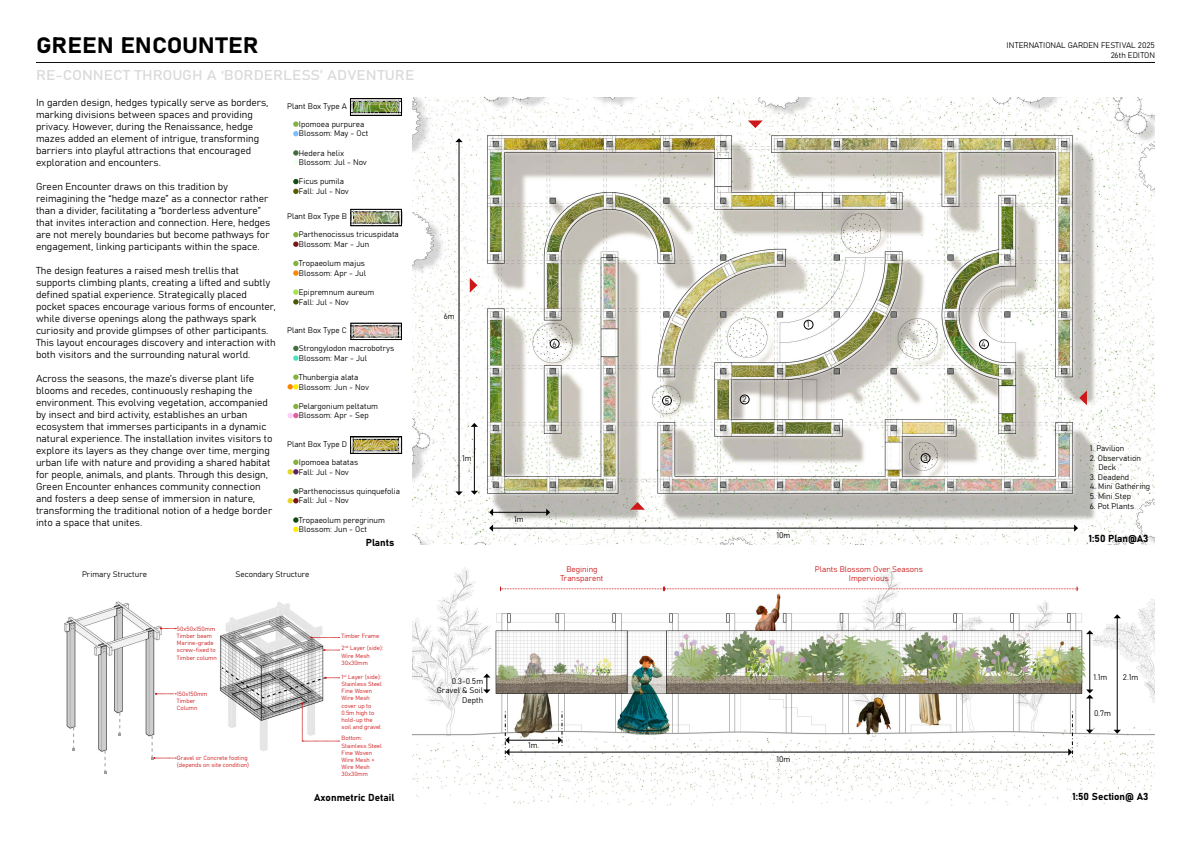
<style>
.page{position:relative;width:1191px;height:842px;background:#fff}
.page>*{position:absolute;margin:0;border:0;box-sizing:border-box;transform-origin:0 0}
.t1{font:22px "Bahnschrift";color:#000;scale:1.11 1}
.t2{font:14px "Bahnschrift";color:#dadada;scale:1.11 1}
.t3{font:10px/12px "Bahnschrift";color:#000}
.t4{font:8px/9.6px "Bahnschrift";color:#000}
.t5{font:8px/9.6px "Bahnschrift";color:#cd1719;text-align:center}
.t6{font:6px/7.2px "Bahnschrift";color:#cd1719}
</style>
<div class="page">
<hr style="left:36px;top:62px;width:1119px;height:1px;background:#000">
<img style="left:413px;top:98px;width:742px;height:446px">
<svg style="left:630px;top:502px;width:15px;height:8px"></svg>
<svg style="left:748px;top:120px;width:15px;height:8px"></svg>
<svg style="left:1079px;top:390px;width:8px;height:15px"></svg>
<svg style="left:470px;top:278px;width:7px;height:15px"></svg>
<img style="left:413px;top:567px;width:742px;height:239px">
<img style="left:64px;top:601px;width:276px;height:173px">
<hr style="left:1089px;top:634px;width:1px;height:56px;background:#000">
<svg style="left:1086px;top:630px;width:7px;height:4px"></svg>
<svg style="left:483px;top:674px;width:7px;height:19px"></svg>
<hr style="left:1117px;top:618px;width:1px;height:112px;background:#000">
<svg style="left:1113px;top:730px;width:7px;height:4px"></svg>
<svg style="left:1113px;top:614px;width:7px;height:4px"></svg>
<hr style="left:509px;top:752px;width:559px;height:1px;background:#000">
<hr style="left:492px;top:528px;width:582px;height:1px;background:#000">
<svg style="left:1074px;top:524px;width:4px;height:8px"></svg>
<svg style="left:489px;top:524px;width:4px;height:8px"></svg>
<hr style="left:459px;top:142px;width:1px;height:350px;background:#000">
<svg style="left:455px;top:491px;width:8px;height:4px"></svg>
<svg style="left:455px;top:138px;width:8px;height:4px"></svg>
<hr style="left:474px;top:426px;width:1px;height:65px;background:#000">
<svg style="left:471px;top:491px;width:7px;height:4px"></svg>
<svg style="left:471px;top:423px;width:7px;height:4px"></svg>
<hr style="left:492px;top:512px;width:55px;height:1px;background:#000">
<svg style="left:546px;top:509px;width:4px;height:7px"></svg>
<svg style="left:489px;top:509px;width:4px;height:7px"></svg>
<hr style="left:508px;top:740px;width:50px;height:1px;background:#000">
<hr style="left:1089px;top:698px;width:1px;height:32px;background:#000">
<svg style="left:1086px;top:730px;width:7px;height:3px"></svg>
<svg style="left:1086px;top:689px;width:7px;height:9px"></svg>
<svg style="left:500px;top:587px;width:578px;height:4px"></svg>
<svg style="left:323px;top:649px;width:16px;height:2px"></svg>
<svg style="left:310px;top:636px;width:29px;height:2px"></svg>
<svg style="left:160px;top:627px;width:16px;height:2px"></svg>
<svg style="left:155px;top:693px;width:21px;height:2px"></svg>
<svg style="left:73px;top:727px;width:2px;height:23px"></svg>
<svg style="left:104px;top:750px;width:2px;height:24px"></svg>
<svg style="left:151px;top:736px;width:25px;height:23px"></svg>
<svg style="left:119px;top:712px;width:2px;height:24px"></svg>
<svg style="left:505px;top:712px;width:4px;height:47px"></svg>
<svg style="left:1068px;top:712px;width:5px;height:47px"></svg>
<svg style="left:558px;top:712px;width:5px;height:35px"></svg>
<svg style="left:221px;top:667px;width:118px;height:75px"></svg>
<hr style="left:350px;top:453px;width:51px;height:1px;background:#000">
<svg style="left:350px;top:436px;width:52px;height:15px"></svg>
<svg style="left:293px;top:261px;width:5px;height:15px"></svg>
<svg style="left:293px;top:232px;width:5px;height:15px"></svg>
<svg style="left:293px;top:517px;width:5px;height:15px"></svg>
<svg style="left:287px;top:489px;width:11px;height:14px"></svg>
<svg style="left:287px;top:460px;width:11px;height:14px"></svg>
<svg style="left:287px;top:374px;width:11px;height:15px"></svg>
<svg style="left:287px;top:404px;width:11px;height:14px"></svg>
<svg style="left:293px;top:346px;width:5px;height:15px"></svg>
<svg style="left:293px;top:150px;width:5px;height:15px"></svg>
<svg style="left:293px;top:121px;width:5px;height:15px"></svg>
<svg style="left:350px;top:99px;width:52px;height:17px"></svg>
<div style="left:350px;top:98px;width:51px;height:17px;border:1px solid #000"></div>
<svg style="left:350px;top:209px;width:52px;height:18px"></svg>
<div style="left:351px;top:209px;width:50px;height:17px;border:1px solid #000"></div>
<svg style="left:353px;top:323px;width:49px;height:17px"></svg>
<div style="left:351px;top:323px;width:50px;height:17px;border:1px solid #000"></div>
<svg style="left:293px;top:179px;width:5px;height:15px"></svg>
<svg style="left:293px;top:289px;width:5px;height:16px"></svg>
<div style="left:804px;top:320px;width:9px;height:9px;border:1px solid #000;border-radius:50%"></div>
<div style="left:740px;top:395px;width:9px;height:9px;border:1px solid #000;border-radius:50%"></div>
<div style="left:921px;top:453px;width:9px;height:10px;border:1px solid #000;border-radius:50%"></div>
<div style="left:979px;top:340px;width:9px;height:9px;border:1px solid #000;border-radius:50%"></div>
<div style="left:662px;top:396px;width:9px;height:9px;border:1px solid #000;border-radius:50%"></div>
<div style="left:550px;top:339px;width:9px;height:9px;border:1px solid #000;border-radius:50%"></div>
<h1 class="t1" style="left:36px;top:29px;width:202px">GREEN ENCOUNTER</h1>
<h2 class="t2" style="left:36px;top:65px;width:342px">RE-CONNECT THROUGH A ‘BORDERLESS’ ADVENTURE</h2>
<p class="t3" style="left:36px;top:96px;width:234px">In garden design, hedges typically serve as borders, marking divisions between spaces and providing privacy. However, during the Renaissance, hedge mazes added an element of intrigue, transforming barriers into playful attractions that encouraged exploration and encounters.</p>
<p class="t3" style="left:36px;top:180px;width:236px">Green Encounter draws on this tradition by reimagining the “hedge maze” as a connector rather than a divider, facilitating a “borderless adventure” that invites interaction and connection. Here, hedges are not merely boundaries but become pathways for engagement, linking participants within the space.</p>
<p class="t3" style="left:36px;top:264px;width:241px">The design features a raised mesh trellis that supports climbing plants, creating a lifted and subtly defined spatial experience. Strategically placed pocket spaces encourage various forms of encounter, while diverse openings along the pathways spark curiosity and provide glimpses of other participants.<br>This layout encourages discovery and interaction with both visitors and the surrounding natural world.</p>
<p class="t3" style="left:36px;top:372px;width:238px">Across the seasons, the maze’s diverse plant life blooms and recedes, continuously reshaping the environment. This evolving vegetation, accompanied by insect and bird activity, establishes an urban ecosystem that immerses participants in a dynamic natural experience. The installation invites visitors to explore its layers as they change over time, merging urban life with nature and providing a shared habitat for people, animals, and plants. Through this design, Green Encounter enhances community connection and fosters a deep sense of immersion in nature, transforming the traditional notion of a hedge border into a space that unites.</p>
<p class="t4" style="left:287px;top:100px;width:61px">Plant Box Type A</p>
<p class="t4" style="left:299px;top:119px;width:71px">Ipomoea purpurea<br>Blossom: May - Oct</p>
<p class="t4" style="left:299px;top:148px;width:70px">Hedera helix<br>Blossom: Jul - Nov</p>
<p class="t4" style="left:299px;top:176px;width:52px">Ficus pumila<br>Fall: Jul - Nov</p>
<p class="t4" style="left:287px;top:211px;width:61px">Plant Box Type B</p>
<p class="t4" style="left:299px;top:229px;width:102px">Parthenocissus tricuspidata<br>Blossom: Mar - Jun</p>
<p class="t4" style="left:299px;top:258px;width:69px">Tropaeolum majus<br>Blossom: Apr - Jul</p>
<p class="t4" style="left:299px;top:287px;width:77px">Epipremnum aureum<br>Fall: Jul - Nov</p>
<p class="t4" style="left:287px;top:325px;width:61px">Plant Box Type C</p>
<p class="t4" style="left:299px;top:343px;width:97px">Strongylodon macrobotrys<br>Blossom: Mar - Jul</p>
<p class="t4" style="left:299px;top:372px;width:72px">Thunbergia alata<br>Blossom: Jun - Nov</p>
<p class="t4" style="left:299px;top:401px;width:81px">Pelargonium peltatum<br>Blossom: Apr - Sep</p>
<p class="t4" style="left:287px;top:439px;width:61px">Plant Box Type D</p>
<p class="t4" style="left:299px;top:457px;width:61px">Ipomoea batatas<br>Fall: Jul - Nov</p>
<p class="t4" style="left:299px;top:486px;width:103px">Parthenocissus quinquefolia<br>Fall: Jul - Nov</p>
<p class="t4" style="left:299px;top:514px;width:87px">Tropaeolum peregrinum<br>Blossom: Jun - Oct</p>
<p class="t4" style="left:82px;top:569px;width:66px">Primary Structure</p>
<p class="t4" style="left:235px;top:569px;width:76px">Secondary Structure</p>
<p class="t6" style="left:177px;top:625px;width:41px">50x50x150mm<br>Timber beam<br>Marine-grade screw-fixed to<br>Timber column</p>
<p class="t6" style="left:177px;top:690px;width:32px">150x150mm<br>Timber<br>Column</p>
<p class="t6" style="left:177px;top:754px;width:74px">Gravel or Concrete footing (depends on site condition)</p>
<p class="t3" style="left:366px;top:536px;width:30px">Plants</p>
<p class="t6" style="left:341px;top:632px;width:39px">Timber Frame</p>
<p class="t6" style="left:341px;top:644px;width:43px">2<sup>nd</sup> Layer (side):<br>Wire Mesh<br>30x30mm</p>
<p class="t6" style="left:341px;top:673px;width:42px">1<sup>st</sup> Layer (side):<br>Stainless Steel<br>Fine Woven<br>Wire Mesh cover up to<br>0.5m high to hold-up the soil and gravel</p>
<p class="t6" style="left:341px;top:734px;width:42px">Bottom:<br>Stainless Steel<br>Fine Woven<br>Wire Mesh +<br>Wire Mesh<br>30x30mm</p>
<p class="t4" style="left:444px;top:310px;width:12px">6m</p>
<p class="t4" style="left:462px;top:452px;width:11px">1m</p>
<p class="t4" style="left:452px;top:676px;width:33px">0.3-0.5m</p>
<p class="t4" style="left:437px;top:685px;width:48px;text-align:right">Gravel &amp; Soil<br>Depth</p>
<p class="t4" style="left:514px;top:514px;width:11px">1m</p>
<p class="t4" style="left:552px;top:338px;width:6px">6</p>
<p class="t4" style="left:665px;top:395px;width:6px">5</p>
<p class="t4" style="left:742px;top:394px;width:6px">2</p>
<p class="t4" style="left:807px;top:319px;width:4px">1</p>
<p class="t4" style="left:776px;top:530px;width:15px">10m</p>
<p class="t4" style="left:923px;top:453px;width:6px">3</p>
<p class="t5" style="left:560px;top:563px;width:45px">Begining<br>Transparent</p>
<p class="t5" style="left:815px;top:563px;width:109px">Plants Blossom Over Seasons<br>Impervious</p>
<p class="t4" style="left:528px;top:740px;width:11px">1m</p>
<p class="t4" style="left:776px;top:754px;width:15px">10m</p>
<p class="t4" style="left:1006px;top:40px;width:150px;text-align:right">INTERNATIONAL GARDEN FESTIVAL 2025<br>26th EDITON</p>
<p class="t4" style="left:981px;top:339px;width:6px">4</p>
<p class="t4" style="left:1089px;top:443px;width:36px">1. Pavilion</p>
<p class="t4" style="left:1098px;top:452px;width:44px;text-indent:-9px">2. Observation<br>Deck</p>
<p class="t4" style="left:1089px;top:472px;width:41px">3. Deadend</p>
<p class="t4" style="left:1089px;top:481px;width:62px">4. Mini Gathering</p>
<p class="t4" style="left:1089px;top:491px;width:43px">5. Mini Step</p>
<p class="t4" style="left:1089px;top:500px;width:46px">6. Pot Plants</p>
<p class="t3" style="left:1089px;top:532px;width:61px">1:50 Plan@A3</p>
<p class="t4" style="left:1093px;top:672px;width:15px">1.1m</p>
<p class="t4" style="left:1123px;top:672px;width:17px">2.1m</p>
<p class="t4" style="left:1094px;top:708px;width:18px">0.7m</p>
<p class="t3" style="left:314px;top:791px;width:82px">Axonmetric Detail</p>
<p class="t3" style="left:1072px;top:789px;width:77px">1:50 Section@ A3</p>
</div>
